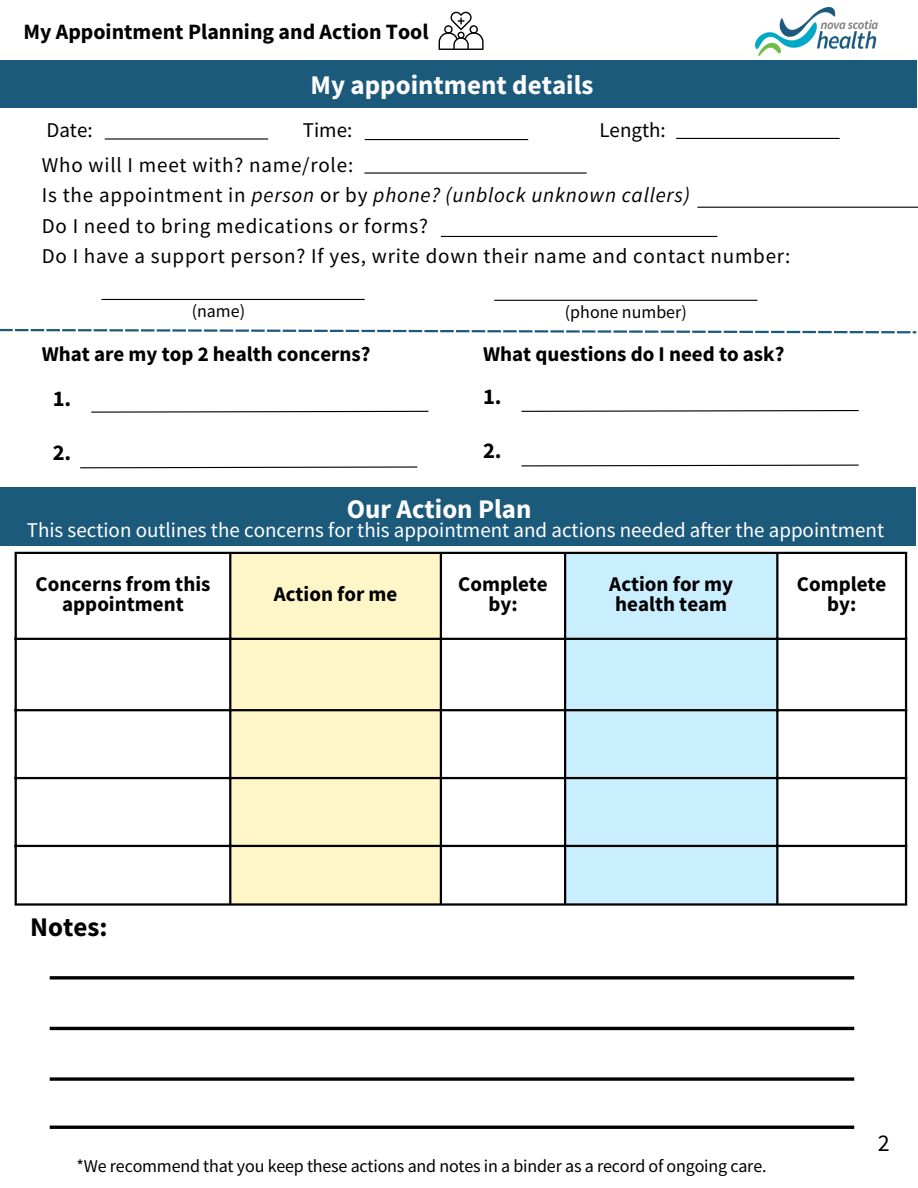
<style>
.page{position:relative;width:918px;height:1188px;background:#fff}
.page>*{position:absolute;margin:0;border:0;box-sizing:border-box;transform-origin:0 0}
.t1{font:700 27px "Source Sans Pro";color:#fff}
.t2{font:700 27px "Source Sans Pro";color:#000}
.t3{font:700 26.85px "Source Sans Pro";color:#fff}
.t4{font:24px "Source Sans Pro";color:#000}
.t5{font:700 22.5px "Source Sans Pro";color:#000}
.t6{font:700 21.9px "Source Sans Pro";color:#000}
.t7{font:21px/30.3px "Source Sans Pro";letter-spacing:.035em;color:#000}
.t8{font:700 21px/20.2px "Source Sans Pro";color:#000;text-align:center}
.t9{font:21px "Source Sans Pro";color:#fff}
.t10{font:18px "Source Sans Pro";letter-spacing:-.01em;color:#000}
.t11{font:17.85px "Source Sans Pro";color:#000}
.s1{font-style:italic}
</style>
<div class="page">
<svg style="left:439px;top:12px;width:45px;height:38px"></svg>
<img style="left:755px;top:8px;width:123px;height:47px">
<div style="left:0;top:61px;width:916px;height:47px;background:#1c5a7c"></div>
<svg style="left:0;top:329px;width:123px;height:2px"></svg>
<hr style="left:125px;top:329px;width:14px;height:3px;background:#1c5a7c">
<svg style="left:141px;top:329px;width:29px;height:3px"></svg>
<hr style="left:172px;top:329px;width:14px;height:3px;background:#1c5a7c">
<hr style="left:188px;top:329px;width:14px;height:3px;background:#1c5a7c">
<svg style="left:204px;top:329px;width:344px;height:4px"></svg>
<hr style="left:550px;top:330px;width:14px;height:3px;background:#1c5a7c">
<hr style="left:566px;top:330px;width:14px;height:3px;background:#1c5a7c">
<svg style="left:582px;top:330px;width:29px;height:3px"></svg>
<hr style="left:613px;top:330px;width:14px;height:3px;background:#1c5a7c">
<hr style="left:629px;top:330px;width:14px;height:3px;background:#1c5a7c">
<svg style="left:645px;top:331px;width:271px;height:2px"></svg>
<hr style="left:364px;top:172px;width:223px;height:2px;background:#000">
<hr style="left:441px;top:236px;width:276px;height:1px;background:#000">
<hr style="left:102px;top:299px;width:263px;height:1px;background:#000">
<hr style="left:697px;top:207px;width:221px;height:1px;background:#000">
<hr style="left:105px;top:138px;width:163px;height:2px;background:#000">
<hr style="left:494px;top:300px;width:263px;height:1px;background:#000">
<hr style="left:365px;top:139px;width:163px;height:1px;background:#000">
<hr style="left:676px;top:138px;width:164px;height:1px;background:#000">
<div style="left:231px;top:554px;width:209px;height:349px;background:#fff6c8"></div>
<div style="left:566px;top:554px;width:210px;height:349px;background:#c9efff"></div>
<hr style="left:15px;top:554px;width:2px;height:349px;background:#000">
<hr style="left:229px;top:554px;width:2px;height:349px;background:#000">
<hr style="left:440px;top:554px;width:2px;height:349px;background:#000">
<hr style="left:564px;top:554px;width:2px;height:349px;background:#000">
<hr style="left:776px;top:554px;width:2px;height:349px;background:#000">
<hr style="left:905px;top:554px;width:2px;height:349px;background:#000">
<hr style="left:15px;top:552px;width:892px;height:2px;background:#000">
<hr style="left:15px;top:638px;width:892px;height:2px;background:#000">
<hr style="left:15px;top:709px;width:892px;height:2px;background:#000">
<hr style="left:15px;top:777px;width:892px;height:2px;background:#000">
<hr style="left:15px;top:845px;width:892px;height:2px;background:#000">
<hr style="left:15px;top:903px;width:892px;height:3px;background:#000">
<div style="left:0;top:487px;width:916px;height:59px;background:#1c5a7c"></div>
<svg style="left:50px;top:976px;width:804px;height:4px;background:#272727"></svg>
<hr style="left:50px;top:1027px;width:804px;height:3px;background:#000">
<svg style="left:50px;top:1077px;width:804px;height:4px;background:#272727"></svg>
<hr style="left:50px;top:1126px;width:804px;height:3px;background:#000">
<svg style="left:91px;top:410px;width:338px;height:3px"></svg>
<svg style="left:80px;top:466px;width:338px;height:3px"></svg>
<svg style="left:521px;top:410px;width:338px;height:2px"></svg>
<svg style="left:521px;top:464px;width:338px;height:3px"></svg>
<p class="t6" style="left:23px;top:18px;width:407px">My Appointment Planning and Action Tool</p>
<p class="t1" style="left:311px;top:67px;width:284px">My appointment details</p>
<p class="t7" style="left:46px;top:115px;width:48px">Date:</p>
<h3 class="t7" style="left:303px;top:115px;width:51px">Time:</h3>
<p class="t7" style="left:599px;top:115px;width:68px">Length:</p>
<h3 class="t7" style="left:42px;top:149px;width:750px">Who will I meet with? name/role:<br>Is the appointment in <span class="s1">person</span> or by <span class="s1">phone? (unblock unknown callers)<br></span>Do I need to bring medications or forms?<br>Do I have a support person? If yes, write down their name and contact number:</h3>
<h3 class="t11" style="left:192px;top:299px;width:55px">(name)</h3>
<p class="t11" style="left:565px;top:300px;width:123px">(phone number)</p>
<h2 class="t8" style="left:42px;top:344px;width:330px">What are my top 2 health concerns?</h2>
<p class="t8" style="left:483px;top:343px;width:303px">What questions do I need to ask?</p>
<p class="t5" style="left:53px;top:384px;width:20px">1.</p>
<h2 class="t5" style="left:53px;top:438px;width:20px">2.</h2>
<h2 class="t5" style="left:483px;top:382px;width:20px">1.</h2>
<h2 class="t5" style="left:483px;top:436px;width:20px">2.</h2>
<h4 class="t3" style="left:347px;top:492px;width:186px">Our Action Plan</h4>
<p class="t9" style="left:27px;top:516px;width:859px">This section outlines the concerns for this appointment and actions needed after the appointment</p>
<h3 class="t8" style="left:36px;top:574px;width:176px">Concerns from this appointment</h3>
<p class="t8" style="left:274px;top:584px;width:125px">Action for me</p>
<p class="t8" style="left:458px;top:574px;width:91px">Complete by:</p>
<p class="t8" style="left:609px;top:574px;width:125px;text-align:left">Action for my health team</p>
<p class="t8" style="left:797px;top:574px;width:91px">Complete by:</p>
<h4 class="t2" style="left:30px;top:910px;width:79px">Notes:</h4>
<p class="t10" style="left:77px;top:1154px;width:692px">*We recommend that you keep these actions and notes in a binder as a record of ongoing care.</p>
<h2 class="t4" style="left:878px;top:1128px;width:13px">2</h2>
</div>
